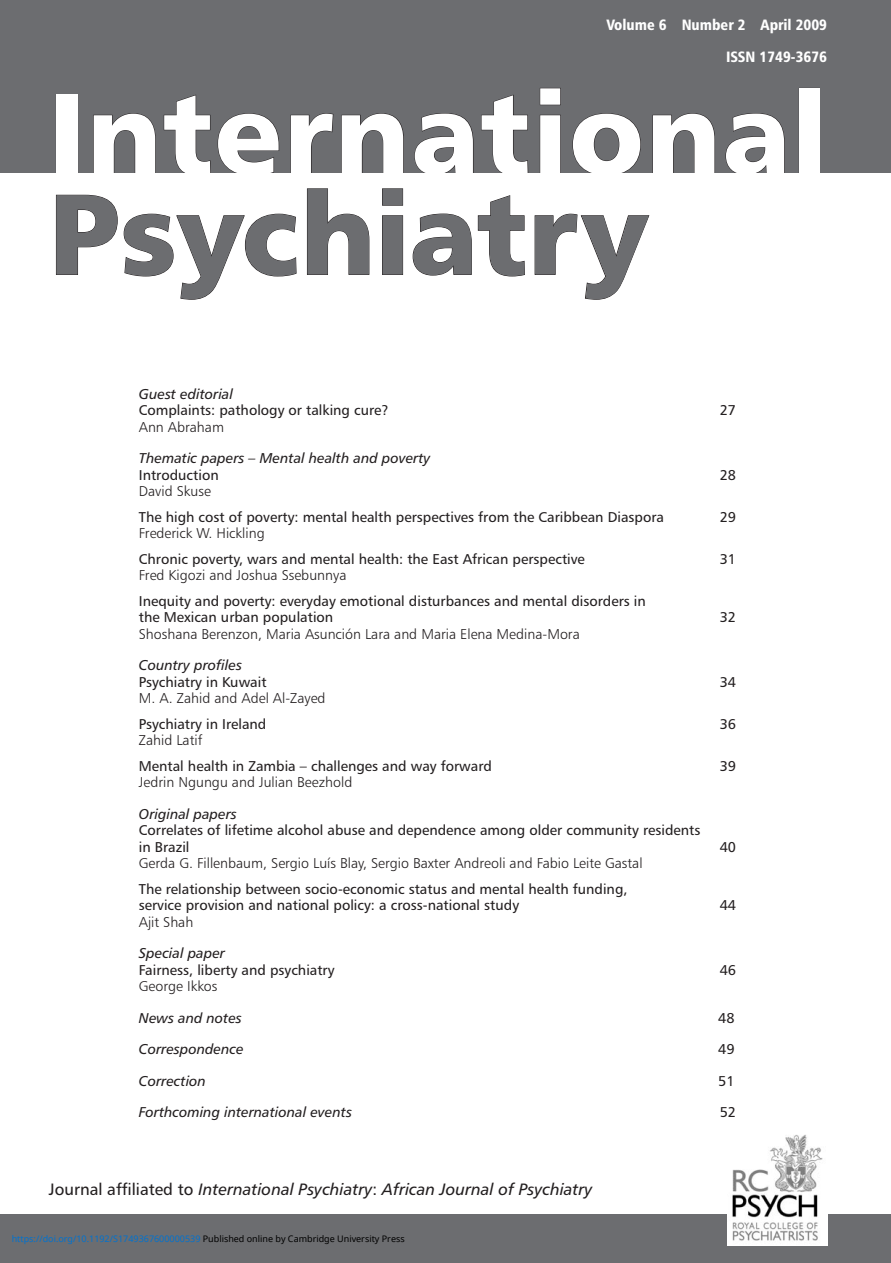
<style>
.page{position:relative;width:891px;height:1263px;background:#fff}
.page>*{position:absolute;margin:0;border:0;box-sizing:border-box;transform-origin:0 0}
.Paper_title{font:114px "Humanist 777 BT Black B";letter-spacing:.005em;color:#fff}
.Paper_title-2{font:114px "Humanist 777 BT Black B";letter-spacing:-.005em;color:#6c6d70}
.TOC_title{font:16.5px "Humanist 777 BT Italic B";color:#231f20}
.t1{font:15px "Humanist 777 BT Black Condensed B";color:#fff}
.TOC_title-2{font:14.25px/16.5px "Humanist 777 BT Roman B";color:#231f20}
.TOC_authors{font:14.25px "Humanist 777 BT Light B";color:#231f20}
.TOC_section{font:14.25px "Humanist 777 BT Italic B";color:#231f20}
.TOC_section-2{font:14.25px "Humanist 777 BT Roman B";color:#231f20}
.t2{font:9px "Noto Sans";color:#0172cf}
.s1{font-family:"Humanist 777 BT Roman B"}
.s2{color:#000}
</style>
<div class="page">
<div style="left:0;top:1215px;width:891px;height:48px;background:#6c6d70"></div>
<div style="left:0;top:0;width:891px;height:174px;background:#6c6d70"></div>
<div style="left:56px;top:94px;width:22px;height:80px;border:1px solid #231f20"></div>
<svg style="left:93px;top:113px;width:63px;height:61px"></svg>
<svg style="left:163px;top:94px;width:48px;height:80px"></svg>
<svg style="left:217px;top:113px;width:62px;height:61px"></svg>
<svg style="left:290px;top:113px;width:44px;height:61px"></svg>
<svg style="left:341px;top:113px;width:63px;height:61px"></svg>
<svg style="left:414px;top:113px;width:60px;height:61px"></svg>
<svg style="left:481px;top:94px;width:47px;height:80px"></svg>
<svg style="left:539px;top:88px;width:22px;height:86px"></svg>
<svg style="left:572px;top:113px;width:69px;height:61px"></svg>
<svg style="left:652px;top:113px;width:63px;height:61px"></svg>
<svg style="left:725px;top:113px;width:60px;height:61px"></svg>
<div style="left:799px;top:88px;width:21px;height:86px;border:1px solid #231f20"></div>
<svg style="left:56px;top:194px;width:241px;height:106px"></svg>
<svg style="left:307px;top:188px;width:63px;height:87px"></svg>
<svg style="left:382px;top:188px;width:21px;height:87px"></svg>
<svg style="left:412px;top:195px;width:113px;height:82px"></svg>
<svg style="left:534px;top:213px;width:116px;height:87px"></svg>
<img style="left:727px;top:1134px;width:100px;height:112px">
<p class="t1" style="left:606px;top:15px;width:222px">Volume 6 Number 2 April 2009</p>
<p class="t1" style="left:726px;top:47px;width:103px">ISSN 1749-3676</p>
<p class="Paper_title" style="left:49px;top:61px;width:780px">International</p>
<p class="Paper_title-2" style="left:49px;top:161px;width:601px">Psychiatry</p>
<p class="TOC_section" style="left:139px;top:385px;width:96px">Guest editorial</p>
<p class="TOC_title-2" style="left:139px;top:402px;width:252px">Complaints: pathology or talking cure?</p>
<p class="TOC_title-2" style="left:719px;top:402px;width:18px">27</p>
<p class="TOC_authors" style="left:139px;top:418px;width:87px">Ann Abraham</p>
<p class="TOC_section" style="left:139px;top:449px;width:293px">Thematic papers – Mental health and poverty</p>
<p class="TOC_title-2" style="left:139px;top:466px;width:81px">Introduction</p>
<p class="TOC_title-2" style="left:719px;top:466px;width:18px">28</p>
<p class="TOC_authors" style="left:139px;top:482px;width:74px">David Skuse</p>
<p class="TOC_title-2" style="left:139px;top:508px;width:527px">The high cost of poverty: mental health perspectives from the Caribbean Diaspora</p>
<p class="TOC_title-2" style="left:719px;top:508px;width:18px">29</p>
<p class="TOC_authors" style="left:139px;top:524px;width:127px">Frederick W. Hickling</p>
<p class="TOC_title-2" style="left:139px;top:550px;width:447px">Chronic poverty, wars and mental health: the East African perspective</p>
<p class="TOC_title-2" style="left:719px;top:550px;width:18px">31</p>
<p class="TOC_authors" style="left:139px;top:566px;width:209px">Fred Kigozi and Joshua Ssebunnya</p>
<p class="TOC_title-2" style="left:139px;top:592px;width:508px">Inequity and poverty: everyday emotional disturbances and mental disorders in the Mexican urban population</p>
<p class="TOC_title-2" style="left:719px;top:609px;width:18px">32</p>
<p class="TOC_authors" style="left:139px;top:625px;width:442px">Shoshana Berenzon, Maria Asunción Lara and Maria Elena Medina-Mora</p>
<p class="TOC_section" style="left:139px;top:656px;width:105px">Country profiles</p>
<p class="TOC_title-2" style="left:139px;top:673px;width:129px">Psychiatry in Kuwait</p>
<p class="TOC_title-2" style="left:719px;top:673px;width:18px">34</p>
<p class="TOC_authors" style="left:139px;top:689px;width:188px">M. A. Zahid and Adel Al-Zayed</p>
<p class="TOC_title-2" style="left:139px;top:715px;width:129px">Psychiatry in Ireland</p>
<p class="TOC_title-2" style="left:719px;top:715px;width:18px">36</p>
<p class="TOC_authors" style="left:139px;top:731px;width:65px">Zahid Latif</p>
<p class="TOC_title-2" style="left:139px;top:757px;width:355px">Mental health in Zambia – challenges and way forward</p>
<p class="TOC_title-2" style="left:719px;top:757px;width:18px">39</p>
<p class="TOC_authors" style="left:139px;top:773px;width:215px">Jedrin Ngungu and Julian Beezhold</p>
<p class="TOC_section" style="left:139px;top:805px;width:100px">Original papers</p>
<p class="TOC_title-2" style="left:139px;top:822px;width:563px">Correlates of lifetime alcohol abuse and dependence among older community residents in Brazil</p>
<p class="TOC_title-2" style="left:719px;top:838px;width:18px">40</p>
<p class="TOC_authors" style="left:139px;top:854px;width:505px">Gerda G. Fillenbaum, Sergio Luís Blay, Sergio Baxter Andreoli and Fabio Leite Gastal</p>
<p class="TOC_title-2" style="left:139px;top:880px;width:490px">The relationship between socio-economic status and mental health funding, service provision and national policy: a cross-national study</p>
<p class="TOC_title-2" style="left:719px;top:897px;width:18px">44</p>
<p class="TOC_authors" style="left:139px;top:913px;width:56px">Ajit Shah</p>
<p class="TOC_section" style="left:139px;top:944px;width:88px">Special paper</p>
<p class="TOC_title-2" style="left:139px;top:961px;width:197px">Fairness, liberty and psychiatry</p>
<p class="TOC_title-2" style="left:719px;top:961px;width:18px">46</p>
<p class="TOC_authors" style="left:139px;top:977px;width:80px">George Ikkos</p>
<p class="TOC_section" style="left:139px;top:1009px;width:105px">News and notes</p>
<p class="TOC_section-2" style="left:718px;top:1009px;width:18px">48</p>
<p class="TOC_section" style="left:139px;top:1040px;width:106px">Correspondence</p>
<p class="TOC_section-2" style="left:718px;top:1040px;width:18px">49</p>
<p class="TOC_section" style="left:139px;top:1072px;width:69px">Correction</p>
<p class="TOC_section-2" style="left:718px;top:1072px;width:18px">51</p>
<p class="TOC_section" style="left:139px;top:1103px;width:215px">Forthcoming international events</p>
<p class="TOC_section-2" style="left:719px;top:1103px;width:18px">52</p>
<p class="TOC_title" style="left:49px;top:1179px;width:545px"><span class="s1">Journal affiliated to</span> International Psychiatry<span class="s1">:</span> African Journal of Psychiatry</p>
<p class="t2" style="left:12px;top:1232px;width:394px">https://doi.org/10.1192/S1749367600000539 <span class="s2">Published online by Cambridge University Press</span></p>
</div>
